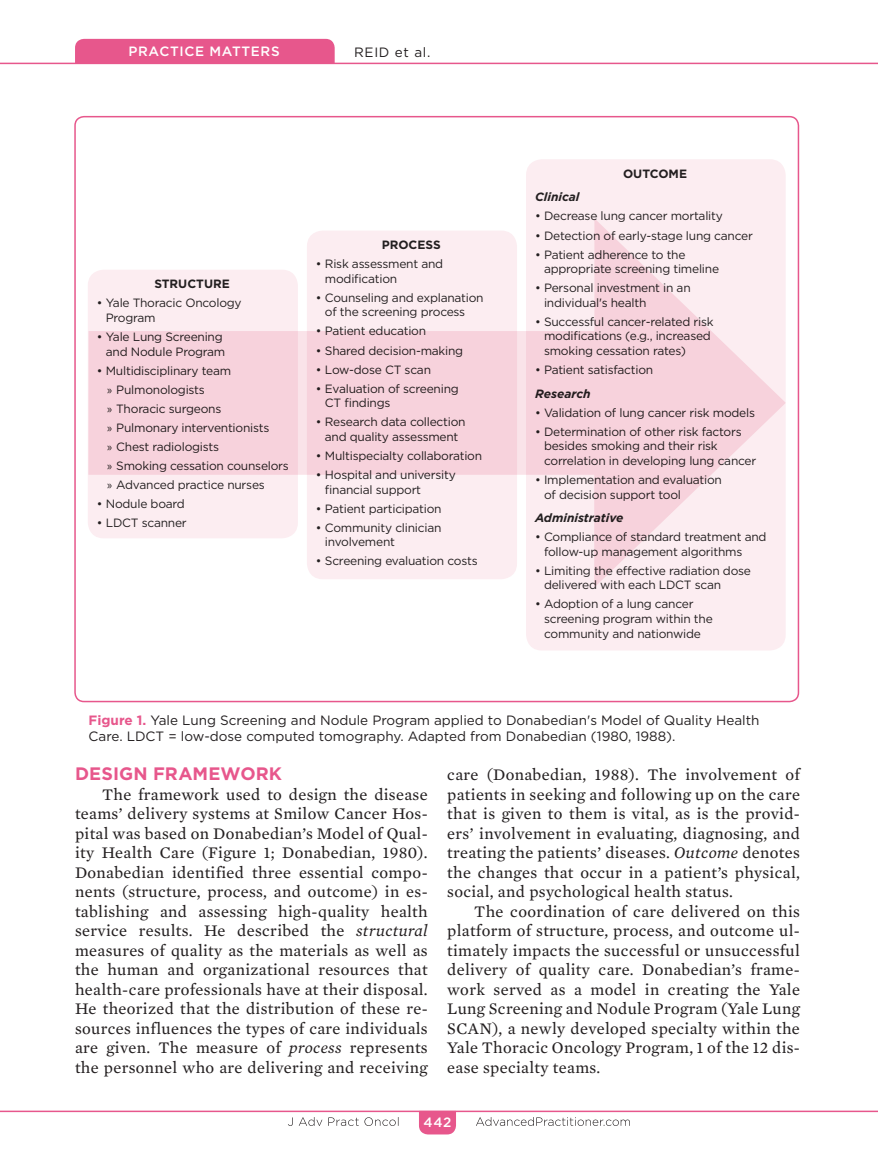
<style>
.page{position:relative;width:878px;height:1175px;background:#fff}
.page>*{position:absolute;margin:0;border:0;box-sizing:border-box;transform-origin:0 0}
.Subhead_1{font:700 18px "Gotham";letter-spacing:.005em;color:#e7578c}
.Body_txt{font:16.5px/19.5px "Mercury Text G2";letter-spacing:.02em;color:#231f20;text-align:justify}
.Figure_Title{font:13.5px/16.2px "Gotham";color:#231f20}
.t1{font:500 13.5px "Gotham";letter-spacing:.05em;color:#fff}
.t2{font:12px/14.5px "Gotham";letter-spacing:-.02em;color:#231f20}
.DS_Refs1{font:italic 700 12px "Gotham";color:#231f20}
.DS_Refs1-2{font:700 12px "Gotham";color:#231f20}
.s1{font-family:"Myriad Pro"}
.s2{font-weight:700;color:#e7578c}
.s3{font-style:italic}
</style>
<div class="page">
<hr style="left:0;top:1110px;width:878px;height:2px;background:#e7578c">
<svg style="left:419px;top:1110px;width:37px;height:24px"></svg>
<svg style="left:288px;top:1117px;width:110px;height:9px"></svg>
<svg style="left:476px;top:1117px;width:154px;height:9px"></svg>
<hr style="left:0;top:63px;width:878px;height:1px;background:#e7578c">
<div style="left:75px;top:39px;width:259px;height:24px;background:#e7578c"></div>
<div style="left:526px;top:159px;width:259px;height:491px;background:#fcedf1;border-radius:16px"></div>
<svg style="left:88px;top:219px;width:697px;height:368px;fill:#fcedf1"></svg>
<p class="t1" style="left:128px;top:43px;width:153px">PRACTICE MATTERS</p>
<p class="Figure_Title" style="left:354px;top:43px;width:78px">REID et al.</p>
<p class="DS_Refs1-2" style="left:154px;top:276px;width:77px">STRUCTURE</p>
<p class="t2" style="left:106px;top:295px;width:137px;text-indent:-9px">• Yale Thoracic Oncology<br>Program</p>
<p class="t2" style="left:97px;top:329px;width:130px;text-align:right">• Yale Lung Screening and Nodule Program</p>
<p class="t2" style="left:97px;top:363px;width:136px">• Multidisciplinary team</p>
<p class="t2" style="left:107px;top:382px;width:99px"><span class="s1">»</span> Pulmonologists</p>
<p class="t2" style="left:107px;top:401px;width:116px"><span class="s1">»</span> Thoracic surgeons</p>
<p class="t2" style="left:107px;top:420px;width:163px"><span class="s1">»</span> Pulmonary interventionists</p>
<p class="t2" style="left:107px;top:439px;width:113px"><span class="s1">»</span> Chest radiologists</p>
<p class="t2" style="left:107px;top:458px;width:183px"><span class="s1">»</span> Smoking cessation counselors</p>
<p class="t2" style="left:107px;top:477px;width:159px"><span class="s1">»</span> Advanced practice nurses</p>
<p class="t2" style="left:97px;top:496px;width:90px">• Nodule board</p>
<p class="t2" style="left:97px;top:515px;width:91px">• LDCT scanner</p>
<p class="DS_Refs1-2" style="left:381px;top:237px;width:61px">PROCESS</p>
<p class="t2" style="left:325px;top:256px;width:120px;text-indent:-9px">• Risk assessment and modification</p>
<p class="t2" style="left:325px;top:290px;width:160px;text-indent:-9px">• Counseling and explanation of the screening process</p>
<p class="t2" style="left:316px;top:324px;width:112px">• Patient education</p>
<p class="t2" style="left:316px;top:343px;width:149px">• Shared decision-making</p>
<p class="t2" style="left:316px;top:362px;width:117px">• Low-dose CT scan</p>
<p class="t2" style="left:325px;top:381px;width:135px;text-indent:-9px">• Evaluation of screening<br>CT findings</p>
<p class="t2" style="left:316px;top:414px;width:151px;text-align:center">• Research data collection and quality assessment</p>
<p class="t2" style="left:316px;top:448px;width:168px">• Multispecialty collaboration</p>
<p class="t2" style="left:325px;top:467px;width:132px;text-indent:-9px">• Hospital and university financial support</p>
<p class="t2" style="left:316px;top:501px;width:127px">• Patient participation</p>
<p class="t2" style="left:325px;top:520px;width:118px;text-indent:-9px">• Community clinician involvement</p>
<p class="t2" style="left:316px;top:553px;width:163px">• Screening evaluation costs</p>
<p class="DS_Refs1-2" style="left:623px;top:166px;width:65px">OUTCOME</p>
<p class="DS_Refs1" style="left:535px;top:189px;width:46px">Clinical</p>
<p class="t2" style="left:535px;top:209px;width:189px">• Decrease lung cancer mortality</p>
<p class="t2" style="left:535px;top:228px;width:219px">• Detection of early-stage lung cancer</p>
<p class="t2" style="left:544px;top:247px;width:176px;text-indent:-9px">• Patient adherence to the appropriate screening timeline</p>
<p class="t2" style="left:544px;top:280px;width:148px;text-indent:-9px">• Personal investment in an individual's health</p>
<p class="t2" style="left:544px;top:314px;width:171px;text-indent:-9px">• Successful cancer-related risk modifications (e.g., increased smoking cessation rates)</p>
<p class="t2" style="left:535px;top:362px;width:120px">• Patient satisfaction</p>
<p class="DS_Refs1" style="left:535px;top:385px;width:57px">Research</p>
<p class="t2" style="left:535px;top:405px;width:221px">• Validation of lung cancer risk models</p>
<p class="t2" style="left:544px;top:424px;width:214px;text-indent:-9px">• Determination of other risk factors besides smoking and their risk correlation in developing lung cancer</p>
<p class="t2" style="left:544px;top:472px;width:179px;text-indent:-9px">• Implementation and evaluation of decision support tool</p>
<p class="DS_Refs1" style="left:535px;top:510px;width:90px">Administrative</p>
<p class="t2" style="left:544px;top:529px;width:224px;text-indent:-9px">• Compliance of standard treatment and follow-up management algorithms</p>
<p class="t2" style="left:544px;top:563px;width:208px;text-indent:-9px">• Limiting the effective radiation dose delivered with each LDCT scan</p>
<p class="t2" style="left:544px;top:596px;width:170px;text-indent:-9px">• Adoption of a lung cancer screening program within the community and nationwide</p>
<p class="Figure_Title" style="left:88px;top:712px;width:672px"><span class="s2">Figure 1.</span> Yale Lung Screening and Nodule Program applied to Donabedian's Model of Quality Health<br>Care. LDCT = low-dose computed tomography. Adapted from Donabedian (1980, 1988).</p>
<p class="Subhead_1" style="left:75px;top:762px;width:208px">DESIGN FRAMEWORK</p>
<p class="Body_txt" style="left:75px;top:783px;width:354px;text-indent:27px">The framework used to design the disease teams’ delivery systems at Smilow Cancer Hos&shy;pital was based on Donabedian’s Model of Qual&shy;ity Health Care (Figure 1; Donabedian, 1980).<br>Donabedian identified three essential compo&shy;nents (structure, process, and outcome) in es&shy;tablishing and assessing high-quality health service results. He described the <span class="s3">structural </span>measures of quality as the materials as well as the human and organizational resources that health-care professionals have at their disposal.<br>He theorized that the distribution of these re&shy;sources influences the types of care individuals are given. The measure of <span class="s3">process</span> represents the personnel who are delivering and receiving</p>
<p class="Body_txt" style="left:447px;top:764px;width:354px">care (Donabedian, 1988). The involvement of patients in seeking and following up on the care that is given to them is vital, as is the provid&shy;ers’ involvement in evaluating, diagnosing, and treating the patients’ diseases. <span class="s3">Outcome</span> denotes the changes that occur in a patient’s physical, social, and psychological health status.</p>
<p class="Body_txt" style="left:447px;top:900px;width:354px;text-indent:27px">The coordination of care delivered on this platform of structure, process, and outcome ul&shy;timately impacts the successful or unsuccessful delivery of quality care. Donabedian’s frame&shy;work served as a model in creating the Yale Lung Screening and Nodule Program (Yale Lung SCAN), a newly developed specialty within the Yale Thoracic Oncology Program, 1 of the 12 dis&shy;ease specialty teams.</p>
<p class="t1" style="left:423px;top:1113px;width:30px">442</p>
</div>
